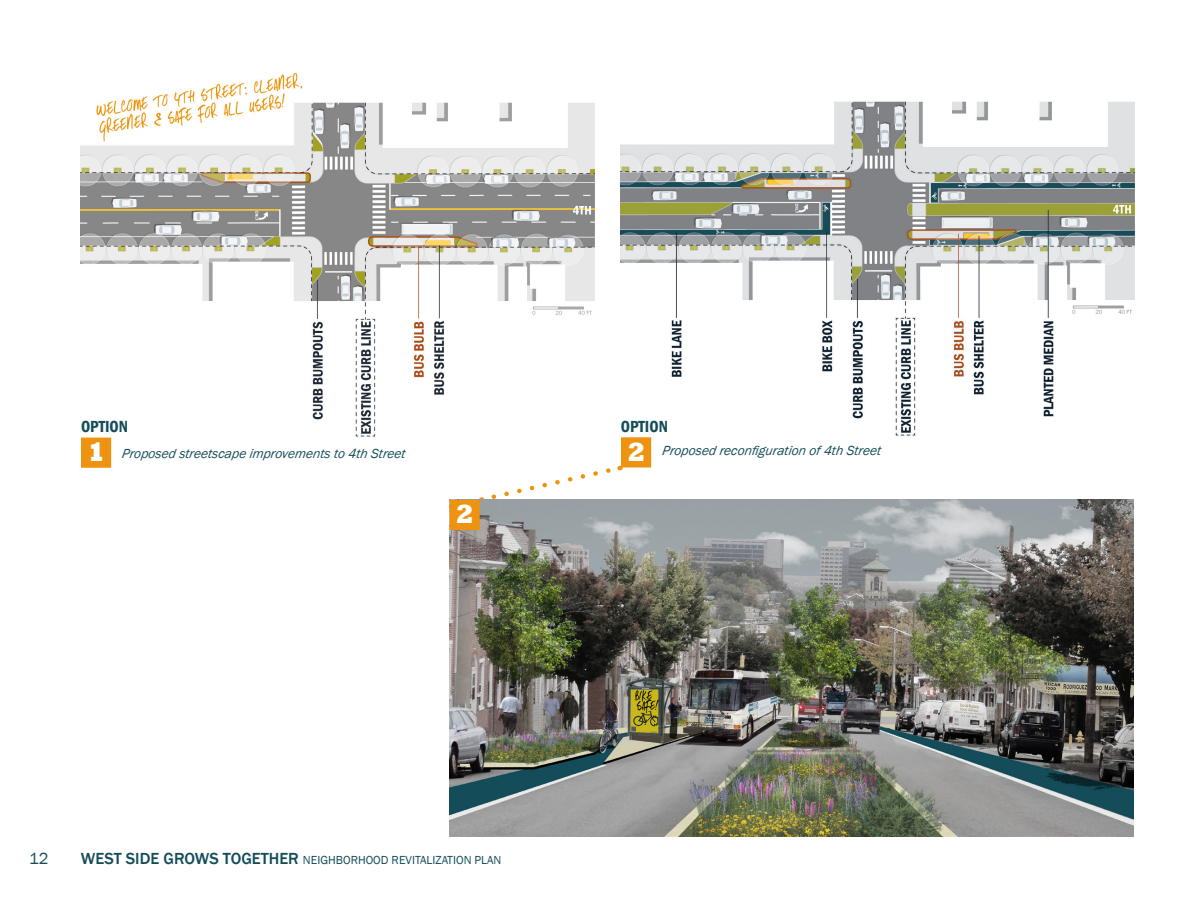
<style>
.page{position:relative;width:1188px;height:918px;background:#fff}
.page>*{position:absolute;margin:0;border:0;box-sizing:border-box;transform-origin:0 0}
.t1{font:800 27px "Rockwell";color:#fff}
.HEADER_2{font:600 condensed 16.5px "Franklin Gothic";color:#144d59}
.t2{font:16.5px "Franklin Gothic";color:#144d59}
.Caption_blue{font:italic 13.5px "Franklin Gothic";color:#144d59}
.t3{font:12px "Franklin Gothic";color:#144d59}
.s1{font-weight:500;font-size:16.5px}
</style>
<div class="page">
<img style="left:81px;top:72px;width:513px;height:367px">
<img style="left:621px;top:101px;width:513px;height:338px">
<div style="left:628px;top:82px;width:203px;height:61px;background:#fff"></div>
<img style="left:450px;top:500px;width:684px;height:337px">
<div style="left:450px;top:500px;width:30px;height:30px;background:#ed9310"></div>
<div style="left:81px;top:438px;width:30px;height:30px;background:#ed9310"></div>
<div style="left:621px;top:437px;width:30px;height:30px;background:#ed9310"></div>
<svg style="left:488px;top:465px;width:133px;height:37px"></svg>
<p class="HEADER_2" style="left:81px;top:416px;width:49px">OPTION</p>
<p class="HEADER_2" style="left:621px;top:416px;width:49px">OPTION</p>
<p class="t1" style="left:87px;top:436px;width:20px">1</p>
<p class="Caption_blue" style="left:122px;top:445px;width:288px">Proposed streetscape improvements to 4th Street</p>
<p class="t1" style="left:627px;top:436px;width:20px">2</p>
<p class="Caption_blue" style="left:662px;top:442px;width:223px">Proposed reconfiguration of 4th Street</p>
<p class="t1" style="left:456px;top:499px;width:20px">2</p>
<p class="t2" style="left:29px;top:848px;width:21px">12</p>
<p class="t3" style="left:81px;top:852px;width:422px"><span class="s1">WEST SIDE GROWS TOGETHER</span> NEIGHBORHOOD REVITALIZATION PLAN</p>
</div>
